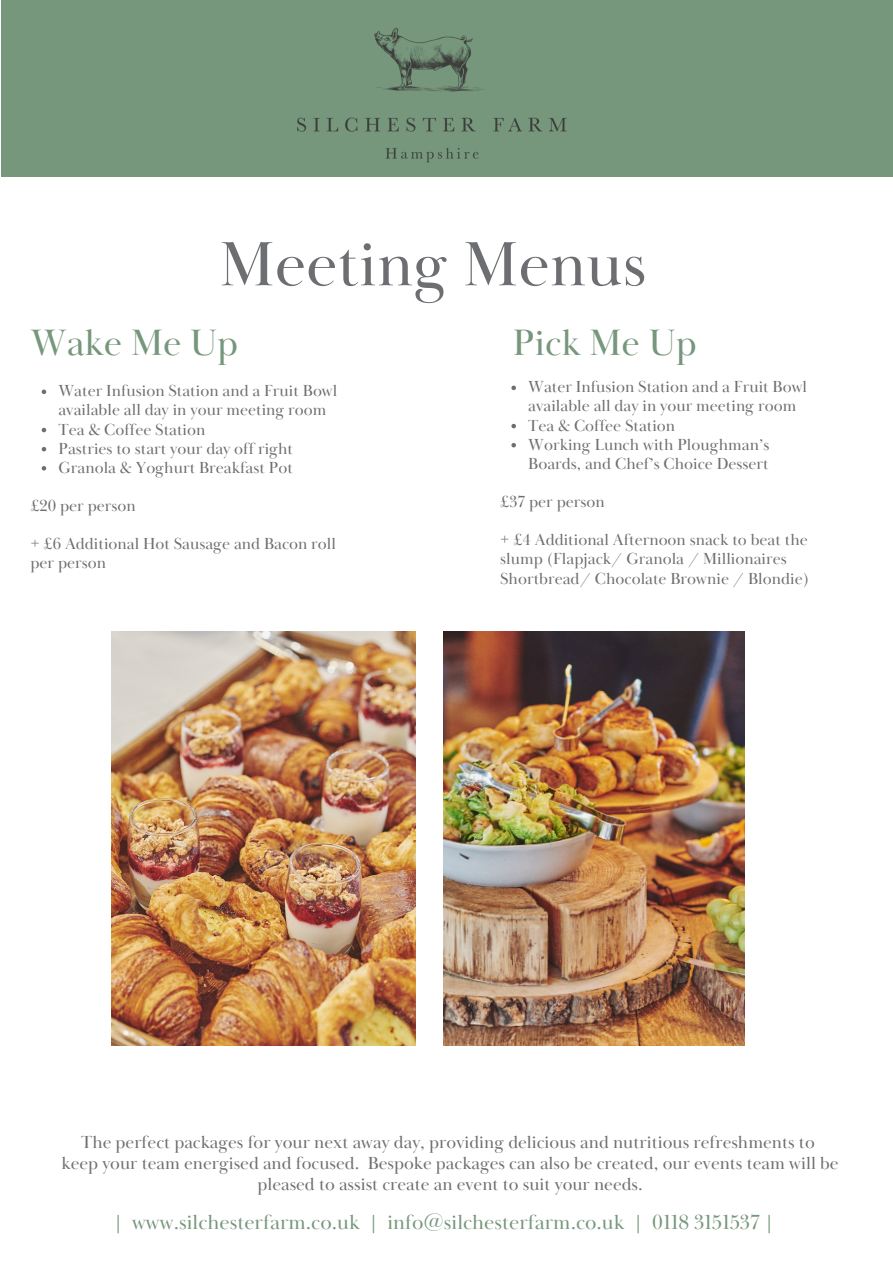
<style>
.page{position:relative;width:893px;height:1264px;background:#fff}
.page>*{position:absolute;margin:0;border:0;box-sizing:border-box;transform-origin:0 0}
.t1{font:64.65px "Baskerville Display PT";color:#6d6e71}
.t2{font:37.65px "Baskerville Display PT";color:#76977c}
.t3{font:21px "Baskerville Display PT";color:#76977c}
.t4{font:18px/21.3px "Baskerville Display PT";color:#6d6e71;text-align:center}
.t5{font:16.5px/19px "Baskerville Display PT";color:#6d6e71}
</style>
<div class="page">
<div style="left:1px;top:0;width:891px;height:177px;background:#76977c"></div>
<img style="left:297px;top:27px;width:270px;height:136px">
<img style="left:112px;top:631px;width:303px;height:414px">
<svg style="left:42px;top:389px;width:4px;height:5px"></svg>
<svg style="left:42px;top:428px;width:4px;height:4px"></svg>
<svg style="left:42px;top:447px;width:4px;height:4px"></svg>
<svg style="left:42px;top:466px;width:4px;height:4px"></svg>
<svg style="left:511px;top:385px;width:5px;height:5px"></svg>
<svg style="left:511px;top:424px;width:5px;height:4px"></svg>
<svg style="left:511px;top:443px;width:5px;height:4px"></svg>
<img style="left:443px;top:631px;width:301px;height:414px">
<p class="t1" style="left:220px;top:225px;width:428px">Meeting Menus</p>
<p class="t2" style="left:30px;top:320px;width:209px">Wake Me Up</p>
<p class="t2" style="left:513px;top:320px;width:185px">Pick Me Up</p>
<p class="t5" style="left:528px;top:378px;width:280px">Water Infusion Station and a Fruit Bowl available all day in your meeting room</p>
<p class="t5" style="left:528px;top:416px;width:148px">Tea &amp; Coffee Station</p>
<p class="t5" style="left:528px;top:435px;width:243px">Working Lunch with Ploughman’s<br>Boards, and Chef’s Choice Dessert</p>
<p class="t5" style="left:500px;top:492px;width:106px">£37 per person</p>
<p class="t5" style="left:500px;top:531px;width:310px">+ £4 Additional Afternoon snack to beat the slump (Flapjack/ Granola / Millionaires<br>Shortbread/ Chocolate Brownie / Blondie)</p>
<p class="t5" style="left:58px;top:382px;width:280px">Water Infusion Station and a Fruit Bowl available all day in your meeting room</p>
<p class="t5" style="left:58px;top:420px;width:148px">Tea &amp; Coffee Station</p>
<p class="t5" style="left:58px;top:439px;width:236px">Pastries to start your day off right</p>
<p class="t5" style="left:58px;top:458px;width:236px">Granola &amp; Yoghurt Breakfast Pot</p>
<p class="t5" style="left:30px;top:496px;width:107px">£20 per person</p>
<p class="t5" style="left:30px;top:535px;width:307px">+ £6 Additional Hot Sausage and Bacon roll per person</p>
<p class="t4" style="left:81px;top:1131px;width:735px">The perfect packages for your next away day, providing delicious and nutritious refreshments to</p>
<p class="t4" style="left:61px;top:1152px;width:778px">keep your team energised and focused. Bespoke packages can also be created, our events team will be pleased to assist create an event to suit your needs.</p>
<p class="t3" style="left:114px;top:1209px;width:660px">| www.silchesterfarm.co.uk | info@silchesterfarm.co.uk | 0118 3151537 |</p>
</div>
